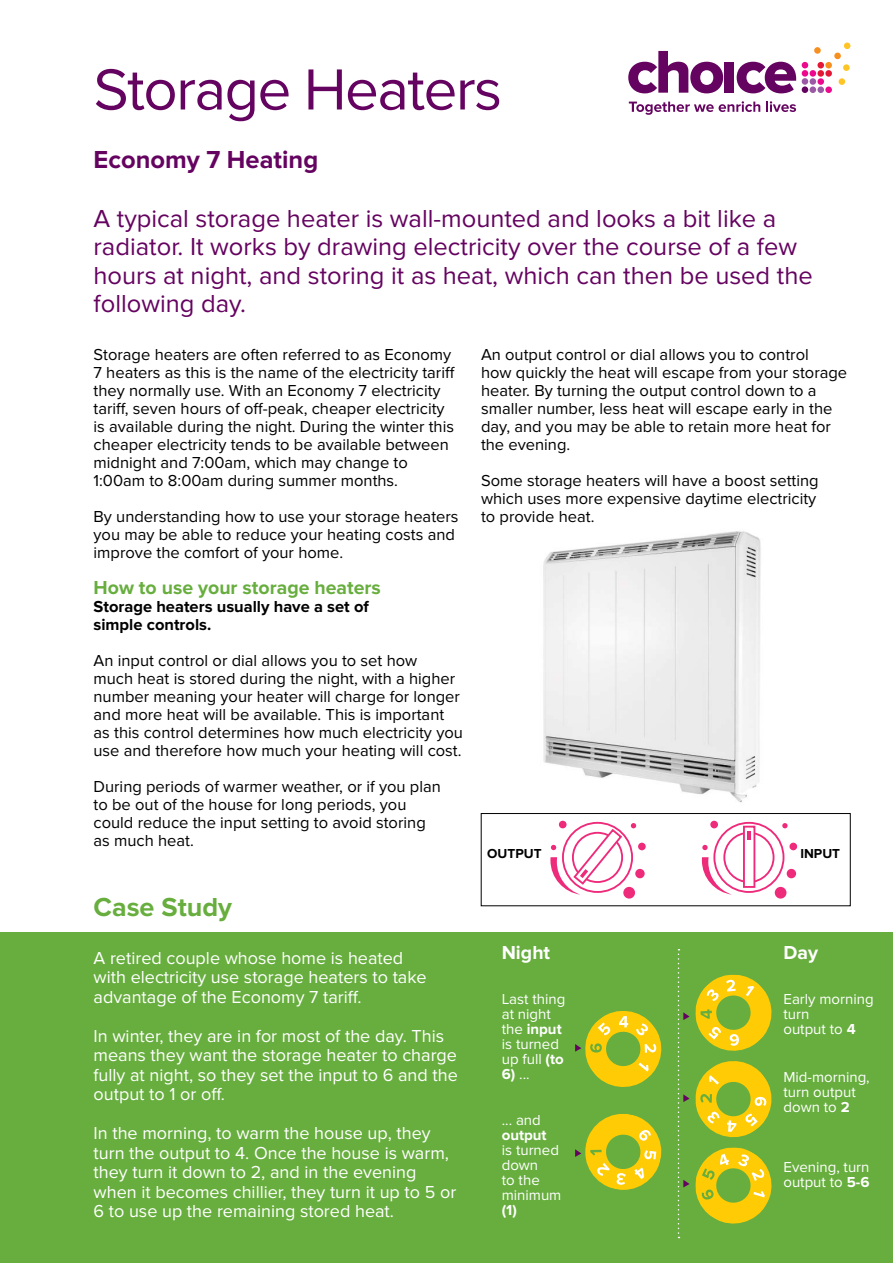
<style>
.page{position:relative;width:893px;height:1263px;background:#fff}
.page>*{position:absolute;margin:0;border:0;box-sizing:border-box;transform-origin:0 0}
.t1{font:60px "Proxima Nova";letter-spacing:-.025em;color:#650360}
.t2{font:700 27px "Proxima Nova";color:#67ae3e}
.t3{font:25.5px/28.5px "Proxima Nova";color:#650360}
.t4{font:700 25.5px "Proxima Nova";color:#650360}
.t5{font:700 19.5px "Proxima Nova";color:#67ae3e}
.t6{font:700 19.5px "Proxima Nova";color:#fff}
.t7{font:18px/19.5px "Proxima Nova";color:#fff}
.t8{font:16.5px/18px "Proxima Nova";color:#000}
.t9{font:700 16.5px/18px "Proxima Nova";color:#000}
.t10{font:15px/15px "Proxima Nova";color:#fff}
.t11{font:700 13.5px "Proxima Nova";color:#000}
.s1{font-weight:700}
</style>
<div class="page">
<div style="left:0;top:933px;width:893px;height:330px;background:#67ae3e"></div>
<img style="left:543px;top:531px;width:218px;height:272px">
<svg style="left:575px;top:1114px;width:87px;height:76px"></svg>
<svg style="left:575px;top:1011px;width:87px;height:76px"></svg>
<svg style="left:678px;top:949px;width:94px;height:289px"></svg>
<div style="left:775px;top:887px;width:11px;height:11px;background:#ee2a7b;border-radius:50%"></div>
<div style="left:787px;top:869px;width:9px;height:9px;background:#ee2a7b;border-radius:50%"></div>
<div style="left:789px;top:843px;width:8px;height:7px;background:#ee2a7b;border-radius:50%"></div>
<svg style="left:702px;top:821px;width:86px;height:74px"></svg>
<div style="left:623px;top:887px;width:12px;height:11px;background:#ee2a7b;border-radius:50%"></div>
<div style="left:635px;top:869px;width:10px;height:9px;background:#ee2a7b;border-radius:50%"></div>
<div style="left:638px;top:843px;width:8px;height:7px;background:#ee2a7b;border-radius:50%"></div>
<svg style="left:550px;top:821px;width:86px;height:74px"></svg>
<div style="left:481px;top:813px;width:369px;height:93px;border:1px solid #000"></div>
<div style="left:725px;top:62px;width:9px;height:31px;background:#650360"></div>
<svg style="left:628px;top:51px;width:95px;height:42px"></svg>
<svg style="left:737px;top:62px;width:59px;height:31px"></svg>
<div style="left:802px;top:86px;width:6px;height:7px;background:#650360;border-radius:50%"></div>
<div style="left:810px;top:86px;width:6px;height:7px;background:#9b5ba4;border-radius:50%"></div>
<div style="left:817px;top:86px;width:7px;height:7px;background:#9b5ba4;border-radius:50%"></div>
<div style="left:825px;top:86px;width:7px;height:7px;background:#ec098d;border-radius:50%"></div>
<div style="left:802px;top:78px;width:6px;height:7px;background:#9b5ba4;border-radius:50%"></div>
<div style="left:810px;top:78px;width:6px;height:7px;background:#9b5ba4;border-radius:50%"></div>
<div style="left:817px;top:78px;width:7px;height:7px;background:#ec098d;border-radius:50%"></div>
<div style="left:802px;top:70px;width:6px;height:7px;background:#ec098d;border-radius:50%"></div>
<div style="left:810px;top:70px;width:6px;height:7px;background:#ec098d;border-radius:50%"></div>
<div style="left:817px;top:70px;width:7px;height:7px;background:#e31837;border-radius:50%"></div>
<div style="left:825px;top:70px;width:7px;height:7px;background:#e31837;border-radius:50%"></div>
<svg style="left:802px;top:62px;width:6px;height:6px"></svg>
<div style="left:817px;top:62px;width:7px;height:6px;background:#e31837;border-radius:50%"></div>
<div style="left:825px;top:62px;width:7px;height:6px;background:#f78f1e;border-radius:50%"></div>
<div style="left:843px;top:64px;width:7px;height:7px;background:#ffc425;border-radius:50%"></div>
<div style="left:839px;top:78px;width:6px;height:7px;background:#ffc425;border-radius:50%"></div>
<div style="left:814px;top:47px;width:7px;height:7px;background:#f78f1e;border-radius:50%"></div>
<div style="left:834px;top:53px;width:7px;height:6px;background:#f78f1e;border-radius:50%"></div>
<svg style="left:844px;top:43px;width:6px;height:6px"></svg>
<svg style="left:629px;top:101px;width:131px;height:14px"></svg>
<svg style="left:766px;top:101px;width:30px;height:11px"></svg>
<p class="t1" style="left:94px;top:55px;width:410px">Storage Heaters</p>
<p class="t4" style="left:94px;top:145px;width:226px">Economy 7 Heating</p>
<p class="t3" style="left:94px;top:204px;width:721px">A typical storage heater is wall-mounted and looks a bit like a radiator. It works by drawing electricity over the course of a few hours at night, and storing it as heat, which can then be used the</p>
<p class="t3" style="left:94px;top:290px;width:154px">following day.</p>
<p class="t8" style="left:94px;top:345px;width:363px">Storage heaters are often referred to as Economy 7 heaters as this is the name of the electricity tariff they normally use. With an Economy 7 electricity tariff, seven hours of off-peak, cheaper electricity is available during the night. During the winter this cheaper electricity tends to be available between midnight and 7:00am, which may change to 1:00am to 8:00am during summer months.</p>
<p class="t8" style="left:94px;top:507px;width:367px">By understanding how to use your storage heaters you may be able to reduce your heating costs and improve the comfort of your home.</p>
<p class="t5" style="left:94px;top:576px;width:289px">How to use your storage heaters</p>
<p class="t9" style="left:94px;top:597px;width:277px">Storage heaters usually have a set of simple controls.</p>
<p class="t8" style="left:94px;top:651px;width:371px">An input control or dial allows you to set how<br>much heat is stored during the night, with a higher number meaning your heater will charge for longer and more heat will be available. This is important as this control determines how much electricity you use and therefore how much your heating will cost.</p>
<p class="t8" style="left:94px;top:777px;width:349px">During periods of warmer weather, or if you plan to be out of the house for long periods, you could reduce the input setting to avoid storing as much heat.</p>
<p class="t2" style="left:94px;top:892px;width:140px">Case Study</p>
<p class="t7" style="left:94px;top:948px;width:335px">A retired couple whose home is heated with electricity use storage heaters to take advantage of the Economy 7 tariff.</p>
<p class="t7" style="left:94px;top:1026px;width:366px">In winter, they are in for most of the day. This means they want the storage heater to charge fully at night, so they set the input to 6 and the output to 1 or off.</p>
<p class="t7" style="left:94px;top:1124px;width:364px">In the morning, to warm the house up, they turn the output to 4. Once the house is warm, they turn it down to 2, and in the evening when it becomes chillier, they turn it up to 5 or 6 to use up the remaining stored heat.</p>
<p class="t8" style="left:481px;top:345px;width:368px">An output control or dial allows you to control<br>how quickly the heat will escape from your storage heater. By turning the output control down to a smaller number, less heat will escape early in the day, and you may be able to retain more heat for the evening.</p>
<p class="t8" style="left:481px;top:471px;width:339px">Some storage heaters will have a boost setting which uses more expensive daytime electricity to provide heat.</p>
<p class="t11" style="left:487px;top:845px;width:56px">OUTPUT</p>
<p class="t11" style="left:800px;top:845px;width:41px">INPUT</p>
<p class="t6" style="left:502px;top:942px;width:50px">Night</p>
<p class="t10" style="left:502px;top:992px;width:65px">Last thing at night the <span class="s1">input </span>is turned up full <span class="s1">(to</span></p>
<p class="t10" style="left:502px;top:1067px;width:29px"><span class="s1">6)</span> ...</p>
<p class="t10" style="left:502px;top:1112px;width:61px">... and <span class="s1">output<br></span>is turned down<br>to the minimum <span class="s1">(1)</span></p>
<p class="t6" style="left:783px;top:942px;width:36px">Day</p>
<p class="t10" style="left:783px;top:992px;width:92px">Early morning turn</p>
<p class="t10" style="left:783px;top:1022px;width:74px">output to <span class="s1">4</span></p>
<p class="t10" style="left:783px;top:1069px;width:88px">Mid-morning, turn output down to <span class="s1">2</span></p>
<p class="t10" style="left:783px;top:1159px;width:88px">Evening, turn output to <span class="s1">5-6</span></p>
</div>
